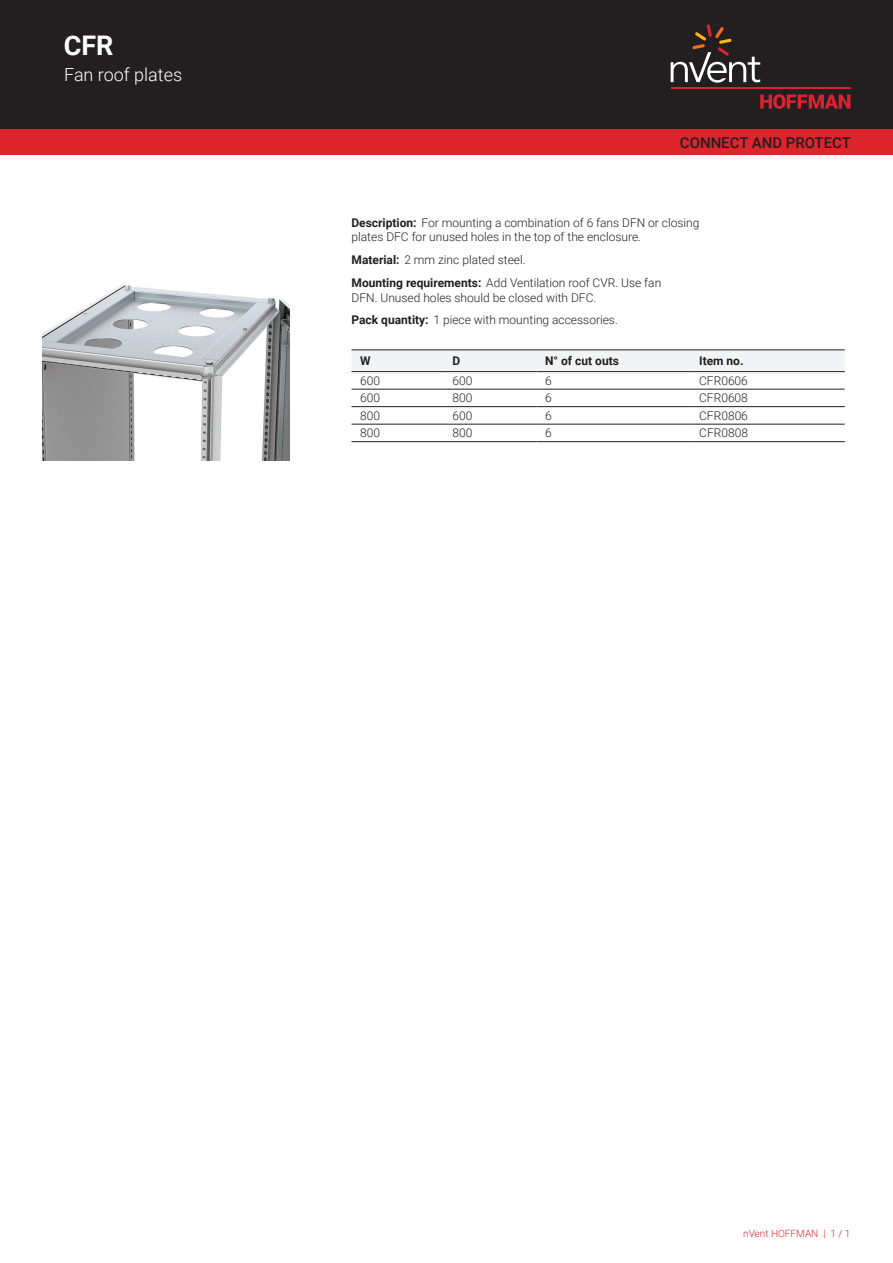
<style>
.page{position:relative;width:893px;height:1263px;background:#fff}
.page>*{position:absolute;margin:0;border:0;box-sizing:border-box;transform-origin:0 0}
.t1{font:700 27px "Roboto";color:#fff}
.t2{font:300 18px "Roboto";color:#fff}
.t3{font:500 15px "Roboto";color:#231f20}
.t4{font:300 12px/23px "Roboto";color:#231f20}
.t5{font:700 12px "Roboto";color:#231f20}
.t6{font:300 10.05px "Roboto";color:#de252e}
.s1{font-weight:700}
</style>
<div class="page">
<div style="left:0;top:0;width:893px;height:129px;background:#231f20"></div>
<svg style="left:760px;top:94px;width:90px;height:15px"></svg>
<hr style="left:671px;top:88px;width:179px;height:1px;background:#db2230">
<svg style="left:671px;top:24px;width:89px;height:59px"></svg>
<div style="left:0;top:129px;width:893px;height:26px;background:#de252e"></div>
<div style="left:352px;top:351px;width:493px;height:20px;background:#f2f3f4"></div>
<hr style="left:351px;top:350px;width:93px;height:1px;background:#231f20">
<hr style="left:444px;top:350px;width:92px;height:1px;background:#231f20">
<hr style="left:536px;top:350px;width:155px;height:1px;background:#231f20">
<hr style="left:691px;top:350px;width:154px;height:1px;background:#231f20">
<hr style="left:351px;top:389px;width:93px;height:1px;background:#231f20">
<hr style="left:444px;top:389px;width:92px;height:1px;background:#231f20">
<hr style="left:536px;top:389px;width:155px;height:1px;background:#231f20">
<hr style="left:691px;top:389px;width:154px;height:1px;background:#231f20">
<hr style="left:351px;top:406px;width:93px;height:1px;background:#231f20">
<hr style="left:444px;top:406px;width:92px;height:1px;background:#231f20">
<hr style="left:536px;top:406px;width:155px;height:1px;background:#231f20">
<hr style="left:691px;top:406px;width:154px;height:1px;background:#231f20">
<hr style="left:351px;top:424px;width:93px;height:1px;background:#231f20">
<hr style="left:444px;top:424px;width:92px;height:1px;background:#231f20">
<hr style="left:536px;top:424px;width:155px;height:1px;background:#231f20">
<hr style="left:691px;top:424px;width:154px;height:1px;background:#231f20">
<hr style="left:351px;top:441px;width:93px;height:1px;background:#231f20">
<hr style="left:444px;top:441px;width:92px;height:1px;background:#231f20">
<hr style="left:536px;top:441px;width:155px;height:1px;background:#231f20">
<hr style="left:691px;top:441px;width:154px;height:1px;background:#231f20">
<hr style="left:351px;top:371px;width:93px;height:1px;background:#231f20">
<hr style="left:444px;top:371px;width:92px;height:1px;background:#231f20">
<hr style="left:536px;top:371px;width:155px;height:1px;background:#231f20">
<hr style="left:691px;top:371px;width:154px;height:1px;background:#231f20">
<img style="left:43px;top:285px;width:246px;height:175px">
<h1 class="t1" style="left:64px;top:27px;width:51px">CFR</h1>
<h2 class="t2" style="left:64px;top:62px;width:119px">Fan roof plates</h2>
<p class="t3" style="left:680px;top:132px;width:173px">CONNECT AND PROTECT</p>
<p class="t4" style="left:351px;top:215px;width:349px;line-height:14.4px"><span class="s1">Description:</span> For mounting a combination of 6 fans DFN or closing plates DFC for unused holes in the top of the enclosure.</p>
<p class="t4" style="left:351px;top:248px;width:311px"><span class="s1">Material:</span> 2 mm zinc plated steel.<br><span class="s1">Mounting requirements:</span> Add Ventilation roof CVR. Use fan</p>
<p class="t4" style="left:351px;top:285px;width:268px">DFN. Unused holes should be closed with DFC.<br><span class="s1">Pack quantity:</span> 1 piece with mounting accessories.</p>
<p class="t5" style="left:360px;top:353px;width:12px">W</p>
<p class="t5" style="left:452px;top:353px;width:9px">D</p>
<p class="t5" style="left:545px;top:353px;width:75px">N° of cut outs</p>
<p class="t5" style="left:699px;top:353px;width:46px">Item no.</p>
<p class="t4" style="left:360px;top:369px;width:21px">600</p>
<p class="t4" style="left:452px;top:369px;width:21px">600</p>
<p class="t4" style="left:545px;top:369px;width:8px">6</p>
<p class="t4" style="left:699px;top:369px;width:50px">CFR0606</p>
<p class="t4" style="left:360px;top:386px;width:21px">600</p>
<p class="t4" style="left:453px;top:386px;width:21px">800</p>
<p class="t4" style="left:545px;top:386px;width:8px">6</p>
<p class="t4" style="left:699px;top:386px;width:50px">CFR0608</p>
<p class="t4" style="left:360px;top:404px;width:21px">800</p>
<p class="t4" style="left:453px;top:404px;width:21px">600</p>
<p class="t4" style="left:545px;top:404px;width:8px">6</p>
<p class="t4" style="left:699px;top:404px;width:50px">CFR0806</p>
<p class="t4" style="left:360px;top:421px;width:21px">800</p>
<p class="t4" style="left:453px;top:421px;width:21px">800</p>
<p class="t4" style="left:545px;top:421px;width:8px">6</p>
<p class="t4" style="left:699px;top:421px;width:50px">CFR0808</p>
<p class="t6" style="left:743px;top:1226px;width:109px">nVent HOFFMAN | 1 / 1</p>
</div>
